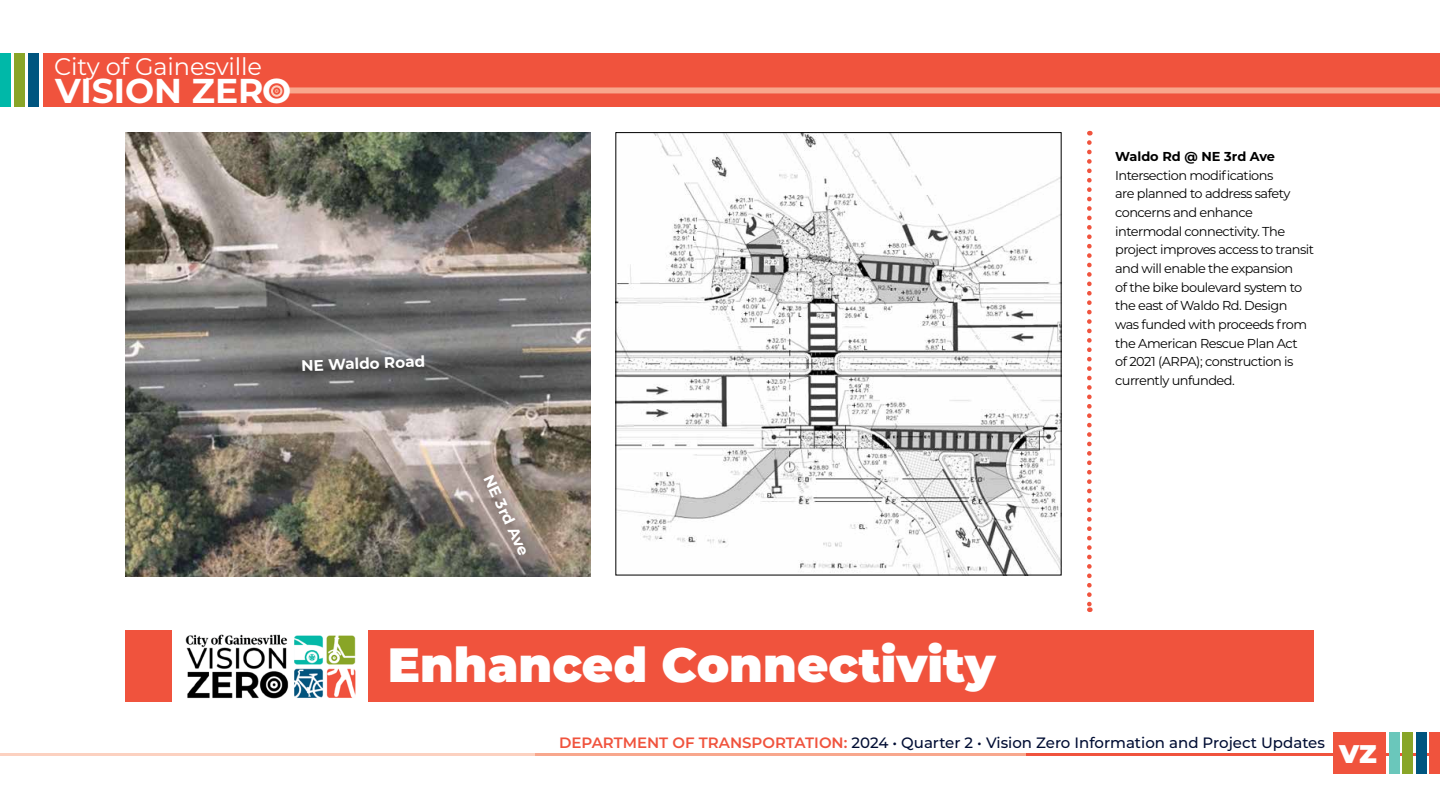
<style>
.page{position:relative;width:1440px;height:810px;background:#fff}
.page>*{position:absolute;margin:0;border:0;box-sizing:border-box;transform-origin:0 0}
.t1{font:900 48.07px "Montserrat";color:#fff}
.t2{font:700 34.5px "Montserrat";color:#fff}
.t3{font:900 25.5px "Montserrat";color:#fff}
.t4{font:24px "Montserrat";letter-spacing:-.005em;color:#fff}
.t5{font:700 15.3px "Montserrat";color:#fff}
.t6{font:500 15px "Montserrat";color:#000d33}
.t7{font:12.9px/18.7px "Montserrat";letter-spacing:-.04em;color:#000}
.t8{font:700 12.9px "Montserrat";color:#000}
.s1{font-weight:600;color:#f0533d}
</style>
<div class="page">
<div style="left:43px;top:53px;width:1397px;height:54px;background:#f0533d"></div>
<div style="left:285px;top:87px;width:1155px;height:6px;background:#f8a78d"></div>
<div style="left:271px;top:85px;width:11px;height:12px;border:2px solid #fcd1c0;border-radius:50%"></div>
<svg style="left:275px;top:89px;width:4px;height:4px"></svg>
<hr style="left:902px;top:753px;width:538px;height:3px;background:#f0533d">
<hr style="left:486px;top:753px;width:540px;height:3px;background:#f8a78d">
<hr style="left:0;top:753px;width:535px;height:3px;background:#fcd1c0">
<div style="left:1333px;top:733px;width:53px;height:41px;background:#f0533d"></div>
<div style="left:1430px;top:733px;width:10px;height:41px;background:#f0533d"></div>
<div style="left:1416px;top:733px;width:10px;height:41px;background:#00557f"></div>
<div style="left:1403px;top:733px;width:10px;height:41px;background:#89a528"></div>
<div style="left:1389px;top:733px;width:11px;height:41px;background:#6ac7bb"></div>
<div style="left:28px;top:53px;width:11px;height:54px;background:#00557f"></div>
<div style="left:14px;top:53px;width:11px;height:54px;background:#89a528"></div>
<div style="left:0;top:53px;width:10px;height:54px;background:#00b8a8"></div>
<div style="left:126px;top:630px;width:1188px;height:71px;background:#f0533d"></div>
<div style="left:172px;top:630px;width:196px;height:72px;background:#fff"></div>
<img style="left:185px;top:634px;width:171px;height:64px">
<svg style="left:1087px;top:143px;width:5px;height:469px"></svg>
<img style="left:618px;top:134px;width:441px;height:439px">
<img style="left:126px;top:132px;width:465px;height:445px">
<h3 class="t4" style="left:54px;top:50px;width:210px">City of Gainesville</h3>
<h2 class="t2" style="left:55px;top:66px;width:238px">VISION ZERO</h2>
<p class="t5" style="left:301px;top:355px;width:126px;rotate:-2deg">NE Waldo Road</p>
<p class="t8" style="left:1115px;top:147px;width:161px">Waldo Rd @ NE 3rd Ave</p>
<p class="t7" style="left:1115px;top:165px;width:200px">Intersection modifications<br>are planned to address safety concerns and enhance intermodal connectivity. The project improves access to transit and will enable the expansion<br>of the bike boulevard system to the east of Waldo Rd. Design was funded with proceeds from the American Rescue Plan Act<br>of 2021 (ARPA); construction is currently unfunded.</p>
<p class="t5" style="left:498px;top:471px;width:89px;rotate:65deg">NE 3rd Ave</p>
<h1 class="t1" style="left:388px;top:628px;width:609px">Enhanced Connectivity</h1>
<p class="t6" style="left:559px;top:732px;width:767px"><span class="s1">DEPARTMENT OF TRANSPORTATION:</span> 2024 • Quarter 2 • Vision Zero Information and Project Updates</p>
<h3 class="t3" style="left:1339px;top:735px;width:39px">VZ</h3>
</div>
